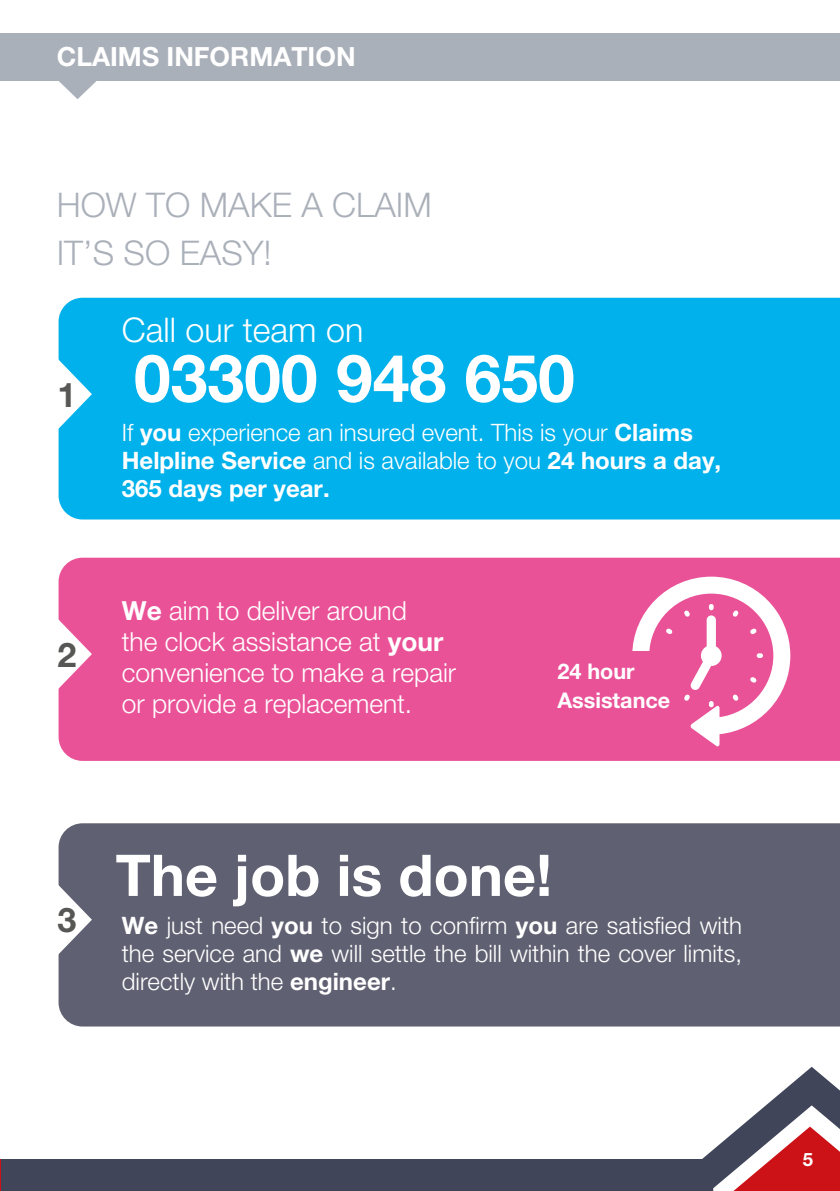
<style>
.page{position:relative;width:840px;height:1191px;background:#fff}
.page>*{position:absolute;margin:0;border:0;box-sizing:border-box;transform-origin:0 0}
.t1{font:700 66px "Helvetica Neue";color:#fff}
.t2{font:700 57.6px "Helvetica Neue";color:#fff}
.t3{font:300 34px/48.4px "Helvetica Neue";color:#aab0b9}
.t4{font:300 34px "Helvetica Neue";color:#fff}
.t5{font:700 34px "Helvetica Neue";color:#575756}
.t6{font:300 26.4px/30.8px "Helvetica Neue";color:#fff}
.t7{font:700 26.4px "Helvetica Neue";color:#fff}
.t8{font:300 24px/28px "Helvetica Neue";color:#fff}
.t9{font:700 21.6px/28.8px "Helvetica Neue";color:#fff}
.t10{font:700 18.4px "Helvetica Neue";color:#fff}
.s1{font-weight:700}
</style>
<div class="page">
<div style="left:1px;top:1159px;width:707px;height:32px;background:#404559"></div>
<svg style="left:702px;top:1066px;width:137px;height:125px"></svg>
<div style="left:0;top:34px;width:839px;height:47px;background:#aab0b9"></div>
<svg style="left:59px;top:81px;width:37px;height:18px"></svg>
<div style="left:58px;top:298px;width:781px;height:221px;background:#00b1eb"></div>
<div style="left:58px;top:557px;width:781px;height:204px;background:#ea5297"></div>
<div style="left:58px;top:823px;width:781px;height:203px;background:#5f6071"></div>
<svg style="left:58px;top:358px;width:34px;height:72px"></svg>
<svg style="left:58px;top:617px;width:34px;height:73px"></svg>
<svg style="left:58px;top:883px;width:34px;height:73px"></svg>
<svg style="left:632px;top:576px;width:157px;height:170px"></svg>
<div style="left:549px;top:651px;width:131px;height:70px;background:#ea5297"></div>
<hr style="left:743px;top:1188px;width:96px;height:3px;background:#cc1216">
<p class="t7" style="left:57px;top:40px;width:300px">CLAIMS INFORMATION</p>
<h3 class="t3" style="left:57px;top:180px;width:376px">HOW TO MAKE A CLAIM<br>IT’S SO EASY!</h3>
<h3 class="t5" style="left:57px;top:373px;width:20px">1</h3>
<h3 class="t5" style="left:57px;top:633px;width:20px">2</h3>
<h3 class="t4" style="left:122px;top:309px;width:243px">Call our team on</h3>
<h1 class="t1" style="left:134px;top:337px;width:442px">03300 948 650</h1>
<p class="t8" style="left:122px;top:418px;width:600px">If <span class="s1">you</span> experience an insured event. This is your <span class="s1">Claims<br>Helpline Service</span> and is available to you <span class="s1">24 hours a day,<br>365 days per year.</span></p>
<p class="t6" style="left:122px;top:595px;width:336px"><span class="s1">We</span> aim to deliver around<br>the clock assistance at <span class="s1">your </span>convenience to make a repair or provide a replacement.</p>
<p class="t9" style="left:557px;top:656px;width:114px">24 hour<br>Assistance</p>
<h3 class="t5" style="left:57px;top:899px;width:20px">3</h3>
<h2 class="t2" style="left:115px;top:839px;width:438px">The job is done!</h2>
<p class="t8" style="left:122px;top:910px;width:621px;text-align:justify"><span class="s1">We</span> just need <span class="s1">you</span> to sign to confirm <span class="s1">you</span> are satisfied with the service and <span class="s1">we</span> will settle the bill within the cover limits, directly with the <span class="s1">engineer</span>.</p>
<p class="t10" style="left:802px;top:1148px;width:12px">5</p>
</div>
